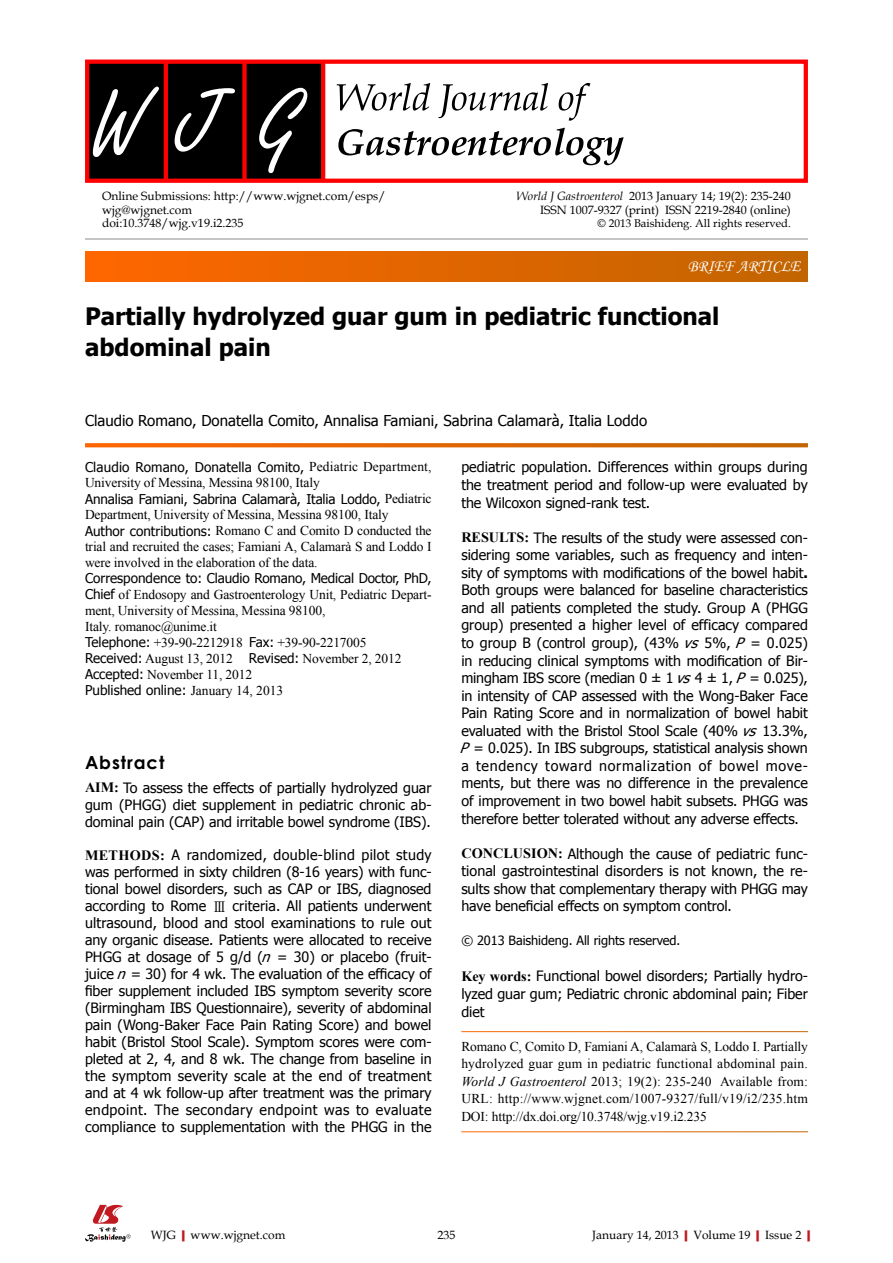
<style>
.page{position:relative;width:893px;height:1263px;background:#fff}
.page>*{position:absolute;margin:0;border:0;box-sizing:border-box;transform-origin:0 0}
.t1{font:700 24px/31.5px "Tahoma";color:#000}
.t2{font:700 18px "Century Gothic";letter-spacing:.05em;color:#000}
.t3{font:16.5px "Monotype Corsiva";color:#fff}
.t4{font:15px "Tahoma";color:#000}
.t5{font:14.25px/17.5px "Tahoma";letter-spacing:-.005em;color:#000;text-align:justify}
.t6{font:13.5px/15.9px "Times New Roman";letter-spacing:-.01em;color:#000}
.t7{font:13.5px "Tahoma";letter-spacing:-.01em;color:#000}
.t8{font:13.5px "Tahoma";letter-spacing:.01em;color:#000}
.t9{font:12.75px "Tahoma";letter-spacing:-.005em;color:#000}
.t10{font:12px/13.5px "Book Antiqua";color:#000}
.t11{font:11.25px "Book Antiqua";color:#000}
.s1{font-style:italic}
.s2{font-family:"Times New Roman"}
.s3{font-family:"Tahoma"}
.s4{font-family:"Times New Roman";font-weight:700}
.s5{font-family:"Koz Min Pro"}
.s6{font-weight:700}
.s7{font-weight:700;color:#c01920}
</style>
<div class="page">
<div style="left:85px;top:252px;width:723px;height:29px;background:linear-gradient(to right,#f60,#c16500)"></div>
<svg style="left:85px;top:443px;width:723px;height:4px;background:#e16a09"></svg>
<hr style="left:85px;top:239px;width:723px;height:1px;background:#898989">
<div style="left:87px;top:61px;width:236px;height:121px;background:#000"></div>
<hr style="left:164px;top:61px;width:4px;height:121px;background:#f00">
<div style="left:242px;top:61px;width:5px;height:121px;background:#f00"></div>
<hr style="left:321px;top:61px;width:4px;height:121px;background:#f00">
<div style="left:85px;top:60px;width:723px;height:123px;border:4px solid #f00"></div>
<svg style="left:259px;top:88px;width:48px;height:85px"></svg>
<svg style="left:175px;top:88px;width:60px;height:64px"></svg>
<svg style="left:93px;top:87px;width:66px;height:70px"></svg>
<svg style="left:337px;top:83px;width:253px;height:38px"></svg>
<svg style="left:338px;top:128px;width:286px;height:37px"></svg>
<svg style="left:85px;top:1205px;width:46px;height:37px"></svg>
<p class="t10" style="left:102px;top:189px;width:285px">Online Submissions: http://www.wjgnet.com/esps/ wjg@wjgnet.com<br>doi:10.3748/wjg.v19.i2.235</p>
<p class="t10" style="left:517px;top:189px;width:276px;text-align:right"><span class="s1">World J Gastroenterol</span> 2013 January 14; 19(2): 235-240<br>ISSN 1007-9327 (print) ISSN 2219-2840 (online)</p>
<p class="t11" style="left:598px;top:215px;width:195px">© 2013 Baishideng. All rights reserved.</p>
<p class="t3" style="left:688px;top:256px;width:114px">BRIEF ARTICLE</p>
<h1 class="t1" style="left:85px;top:298px;width:636px">Partially hydrolyzed guar gum in pediatric functional abdominal pain</h1>
<p class="t4" style="left:85px;top:410px;width:564px">Claudio Romano, Donatella Comito, Annalisa Famiani, Sabrina Calamarà, Italia Loddo</p>
<p class="t8" style="left:85px;top:458px;width:348px">Claudio Romano, Donatella Comito, <span class="s2">Pediatric Department,</span></p>
<p class="t6" style="left:85px;top:475px;width:236px">University of Messina, Messina 98100, Italy</p>
<p class="t7" style="left:85px;top:490px;width:348px">Annalisa Famiani, Sabrina Calamarà, Italia Loddo, <span class="s2">Pediatric</span></p>
<p class="t6" style="left:85px;top:506px;width:348px">Department, University of Messina, Messina 98100, Italy <span class="s3">Author contributions:</span> Romano C and Comito D conducted the trial and recruited the cases; Famiani A, Calamarà S and Loddo I were involved in the elaboration of the data.</p>
<p class="t7" style="left:85px;top:569px;width:348px">Correspondence to: Claudio Romano, Medical Doctor, PhD,</p>
<p class="t6" style="left:85px;top:586px;width:348px"><span class="s3">Chief</span> of Endosopy and Gastroenterology Unit, Pediatric Depart&shy;ment, University of Messina, Messina 98100,<br>Italy. romanoc@unime.it<br><span class="s3">Telephone:</span> +39-90-2212918 <span class="s3">Fax:</span> +39-90-2217005<br><span class="s3">Received:</span> August 13, 2012 <span class="s3">Revised:</span> November 2, 2012<br><span class="s3">Accepted:</span> November 11, 2012</p>
<p class="t7" style="left:85px;top:681px;width:200px">Published online: <span class="s2">January 14, 2013</span></p>
<p class="t2" style="left:85px;top:749px;width:81px">Abstract</p>
<p class="t5" style="left:85px;top:778px;width:348px;line-height:17px"><span class="s4">AIM:</span> To assess the effects of partially hydrolyzed guar gum (PHGG) diet supplement in pediatric chronic ab&shy;dominal pain (CAP) and irritable bowel syndrome (IBS).</p>
<p class="t5" style="left:85px;top:846px;width:348px;line-height:17px"><span class="s4">METHODS:</span> A randomized, double-blind pilot study was performed in sixty children (8-16 years) with func&shy;tional bowel disorders, such as CAP or IBS, diagnosed according to Rome <span class="s5">Ⅲ</span> criteria. All patients underwent ultrasound, blood and stool examinations to rule out any organic disease. Patients were allocated to receive PHGG at dosage of 5 g/d (<span class="s1">n</span> = 30) or placebo (fruit&shy;juice <span class="s1">n</span> = 30) for 4 wk. The evaluation of the efficacy of fiber supplement included IBS symptom severity score (Birmingham IBS Questionnaire), severity of abdominal pain (Wong-Baker Face Pain Rating Score) and bowel habit (Bristol Stool Scale). Symptom scores were com&shy;pleted at 2, 4, and 8 wk. The change from baseline in the symptom severity scale at the end of treatment and at 4 wk follow-up after treatment was the primary endpoint. The secondary endpoint was to evaluate compliance to supplementation with the PHGG in the</p>
<p class="t5" style="left:461px;top:458px;width:348px">pediatric population. Differences within groups during the treatment period and follow-up were evaluated by the Wilcoxon signed-rank test.</p>
<p class="t5" style="left:459px;top:528px;width:350px"><span class="s4">RESULTS:</span> The results of the study were assessed con&shy;sidering some variables, such as frequency and inten&shy;sity of symptoms with modifications of the bowel habit<span class="s6">.<br></span>Both groups were balanced for baseline characteristics and all patients completed the study. Group A (PHGG group) presented a higher level of efficacy compared to group B (control group), (43% <span class="s1">vs</span> 5%, <span class="s1">P</span> = 0.025) in reducing clinical symptoms with modification of Bir&shy;mingham IBS score (median 0 ± 1 <span class="s1">vs</span>4 ± 1, <span class="s1">P</span> = 0.025), in intensity of CAP assessed with the Wong-Baker Face Pain Rating Score and in normalization of bowel habit evaluated with the Bristol Stool Scale (40% <span class="s1">vs</span> 13.3%, <span class="s1">P</span> = 0.025). In IBS subgroups, statistical analysis shown a tendency toward normalization of bowel move&shy;ments, but there was no difference in the prevalence of improvement in two bowel habit subsets. PHGG was therefore better tolerated without any adverse effects.</p>
<p class="t5" style="left:461px;top:844px;width:348px"><span class="s4">CONCLUSION:</span> Although the cause of pediatric func&shy;tional gastrointestinal disorders is not known, the re&shy;sults show that complementary therapy with PHGG may have beneficial effects on symptom control.</p>
<p class="t9" style="left:461px;top:932px;width:221px">© 2013 Baishideng. All rights reserved.</p>
<p class="t5" style="left:461px;top:967px;width:348px"><span class="s4">Key words:</span> Functional bowel disorders; Partially hydro&shy;lyzed guar gum; Pediatric chronic abdominal pain; Fiber diet</p>
<p class="t6" style="left:461px;top:1037px;width:348px;line-height:17.5px;text-align:justify">Romano C, Comito D, Famiani A, Calamarà S, Loddo I. Partially hydrolyzed guar gum in pediatric functional abdominal pain.<br><span class="s1">World J Gastroenterol</span> 2013; 19(2): 235-240 Available from:<br>URL: http://www.wjgnet.com/1007-9327/full/v19/i2/235.htm DOI: http://dx.doi.org/10.3748/wjg.v19.i2.235</p>
<p class="t10" style="left:151px;top:1227px;width:136px">WJG<span class="s7">|</span>www.wjgnet.com</p>
<p class="t10" style="left:437px;top:1227px;width:19px">235</p>
<p class="t10" style="left:592px;top:1227px;width:225px">January 14, 2013<span class="s7">|</span>Volume 19<span class="s7">|</span>Issue 2<span class="s7">|</span></p>
</div>
